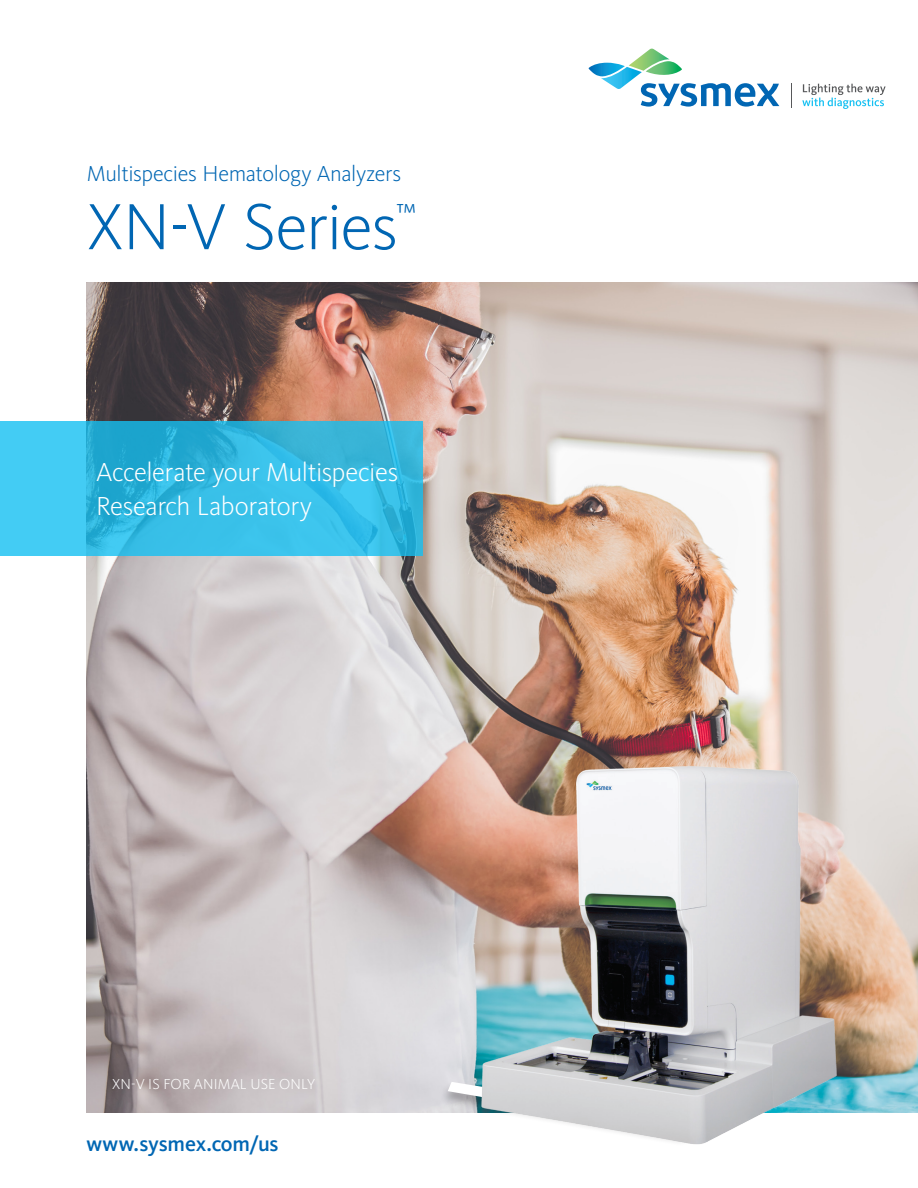
<style>
.page{position:relative;width:918px;height:1188px;background:#fff}
.page>*{position:absolute;margin:0;border:0;box-sizing:border-box;transform-origin:0 0}
.t1{font:300 67.5px "Kievit Pro";letter-spacing:-.02em;color:#0166b3}
.t2{font:300 30px "Kievit Pro";color:#0166b3}
.t3{font:300 27px/34.5px "Kievit Pro";letter-spacing:-.02em;color:#fff}
.t4{font:300 22.5px "Kievit Pro";letter-spacing:-.015em;color:#0166b3}
.t5{font:500 21.75px "Kievit Pro";letter-spacing:-.01em;color:#0166b3}
.last_cover_overview{font:300 15px "Kievit Pro";letter-spacing:.01em;color:#fff}
</style>
<div class="page">
<svg style="left:589px;top:49px;width:190px;height:58px"></svg>
<svg style="left:791px;top:83px;width:1px;height:24px"></svg>
<svg style="left:802px;top:84px;width:84px;height:25px"></svg>
<img style="left:86px;top:282px;width:832px;height:830px">
<svg style="left:0;top:421px;width:423px;height:135px"></svg>
<div style="left:441px;top:1050px;width:397px;height:96px;background:#231f20;opacity:.35"></div>
<svg style="left:448px;top:1051px;width:17px;height:80px"></svg>
<img style="left:465px;top:742px;width:389px;height:404px">
<p class="t4" style="left:87px;top:160px;width:316px">Multispecies Hematology Analyzers</p>
<h1 class="t1" style="left:87px;top:186px;width:313px">XN-V Series</h1>
<p class="t2" style="left:396px;top:196px;width:22px">™</p>
<p class="t3" style="left:96px;top:454px;width:304px">Accelerate your Multispecies<br>Research Laboratory</p>
<p class="last_cover_overview" style="left:112px;top:1075px;width:204px">XN-V IS FOR ANIMAL USE ONLY</p>
<p class="t5" style="left:86px;top:1130px;width:194px">www.sysmex.com/us</p>
</div>
